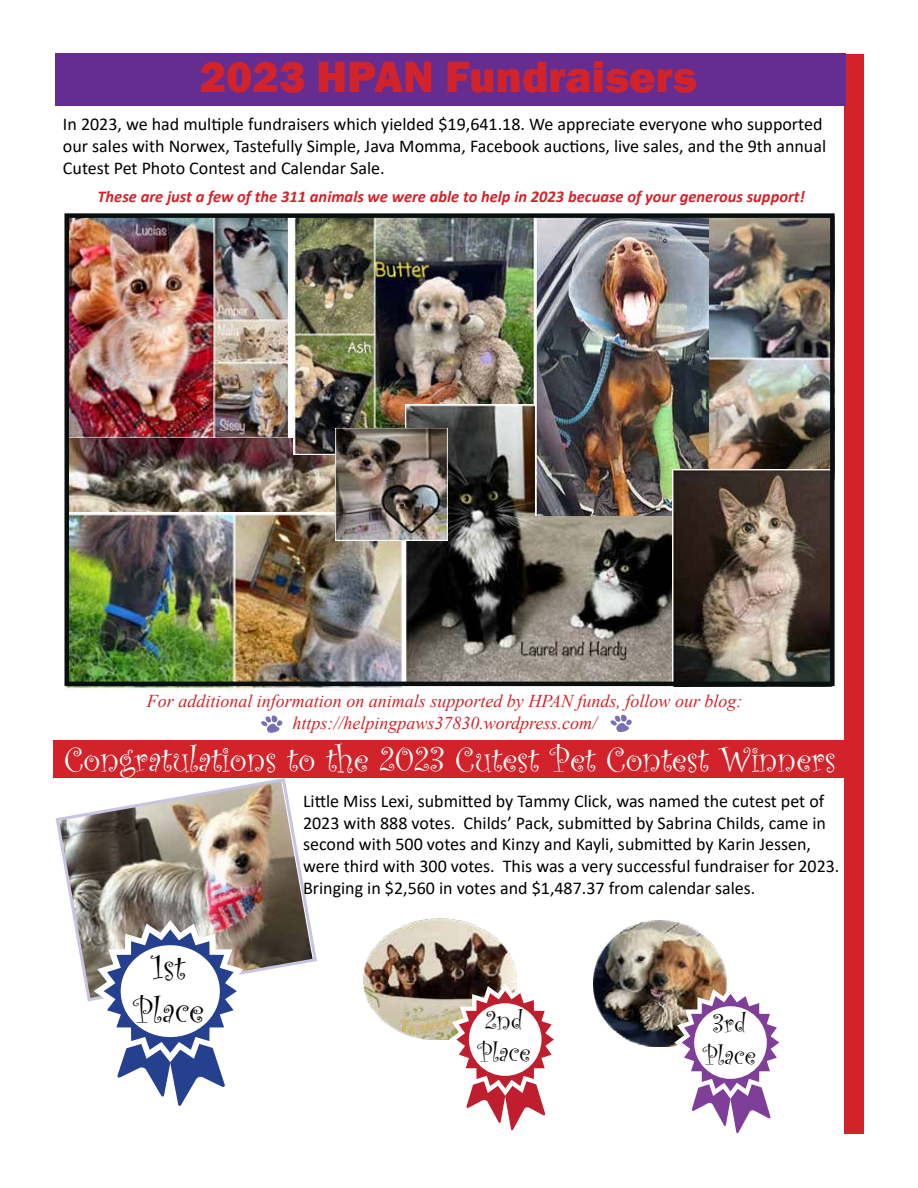
<style>
.page{position:relative;width:918px;height:1188px;background:#fff}
.page>*{position:absolute;margin:0;border:0;box-sizing:border-box;transform-origin:0 0}
.t1{font:800 45px "Franklin Gothic";color:#d2232a}
.t2{font:36px "Curlz";color:#fff}
.t3{font:36px/43.2px "Curlz";color:#000;text-align:center}
.t4{font:27px/32.4px "Curlz";color:#000}
.t5{font:18px/21.6px "Calibri";color:#000}
.t6{font:italic 18px/21.6px "Times New Roman";color:#d2232a;text-align:center}
.t7{font:italic 700 16.5px "Calibri";color:#d2232a}
</style>
<div class="page">
<div style="left:844px;top:54px;width:20px;height:1080px;background:#d2232a"></div>
<div style="left:55px;top:54px;width:791px;height:52px;background:#662d91"></div>
<div style="left:53px;top:741px;width:810px;height:37px;background:#d2232a"></div>
<img style="left:364px;top:918px;width:153px;height:122px">
<svg style="left:449px;top:983px;width:105px;height:148px"></svg>
<div style="left:469px;top:1003px;width:73px;height:73px;background:#fff;border-radius:50%"></div>
<img style="left:594px;top:920px;width:134px;height:127px">
<svg style="left:674px;top:986px;width:106px;height:148px"></svg>
<div style="left:694px;top:1006px;width:73px;height:73px;background:#fff;border-radius:50%"></div>
<img style="left:55px;top:778px;width:262px;height:224px">
<svg style="left:94px;top:920px;width:153px;height:186px"></svg>
<div style="left:121px;top:945px;width:99px;height:92px;background:#fff;border-radius:50%"></div>
<svg style="left:261px;top:715px;width:21px;height:18px"></svg>
<svg style="left:611px;top:715px;width:21px;height:17px"></svg>
<img style="left:69px;top:218px;width:219px;height:220px">
<img style="left:69px;top:439px;width:266px;height:73px">
<img style="left:293px;top:218px;width:242px;height:236px">
<img style="left:65px;top:512px;width:337px;height:178px">
<img style="left:406px;top:405px;width:267px;height:276px">
<img style="left:535px;top:218px;width:173px;height:297px">
<img style="left:335px;top:428px;width:113px;height:113px">
<img style="left:709px;top:218px;width:121px;height:251px">
<img style="left:673px;top:469px;width:157px;height:212px">
<div style="left:64px;top:213px;width:771px;height:473px;border:4px solid #080f0e"></div>
<h1 class="t1" style="left:200px;top:48px;width:498px">2023 HPAN Fundraisers</h1>
<p class="t5" style="left:63px;top:113px;width:765px">In 2023, we had multiple fundraisers which yielded $19,641.18. We appreciate everyone who supported our sales with Norwex, Tastefully Simple, Java Momma, Facebook auctions, live sales, and the 9th annual<br>Cutest Pet Photo Contest and Calendar Sale.</p>
<p class="t7" style="left:97px;top:185px;width:709px">These are just a few of the 311 animals we were able to help in 2023 becuase of your generous support!</p>
<p class="t6" style="left:147px;top:690px;width:597px">For additional information on animals supported by HPAN funds, follow our blog: https://helpingpaws37830.wordpress.com/</p>
<h2 class="t2" style="left:64px;top:734px;width:773px">Congratulations to the 2023 Cutest Pet Contest Winners</h2>
<h2 class="t3" style="left:133px;top:944px;width:72px">1st<br>Place</h2>
<p class="t5" style="left:303px;top:790px;width:538px">Little Miss Lexi, submitted by Tammy Click, was named the cutest pet of 2023 with 888 votes. Childs’ Pack, submitted by Sabrina Childs, came in second with 500 votes and Kinzy and Kayli, submitted by Karin Jessen, were third with 300 votes. This was a very successful fundraiser for 2023.<br>Bringing in $2,560 in votes and $1,487.37 from calendar sales.</p>
<h3 class="t4" style="left:477px;top:1003px;width:55px">2nd<br>Place</h3>
<h3 class="t4" style="left:703px;top:1006px;width:55px;text-align:center">3rd<br>Place</h3>
</div>
